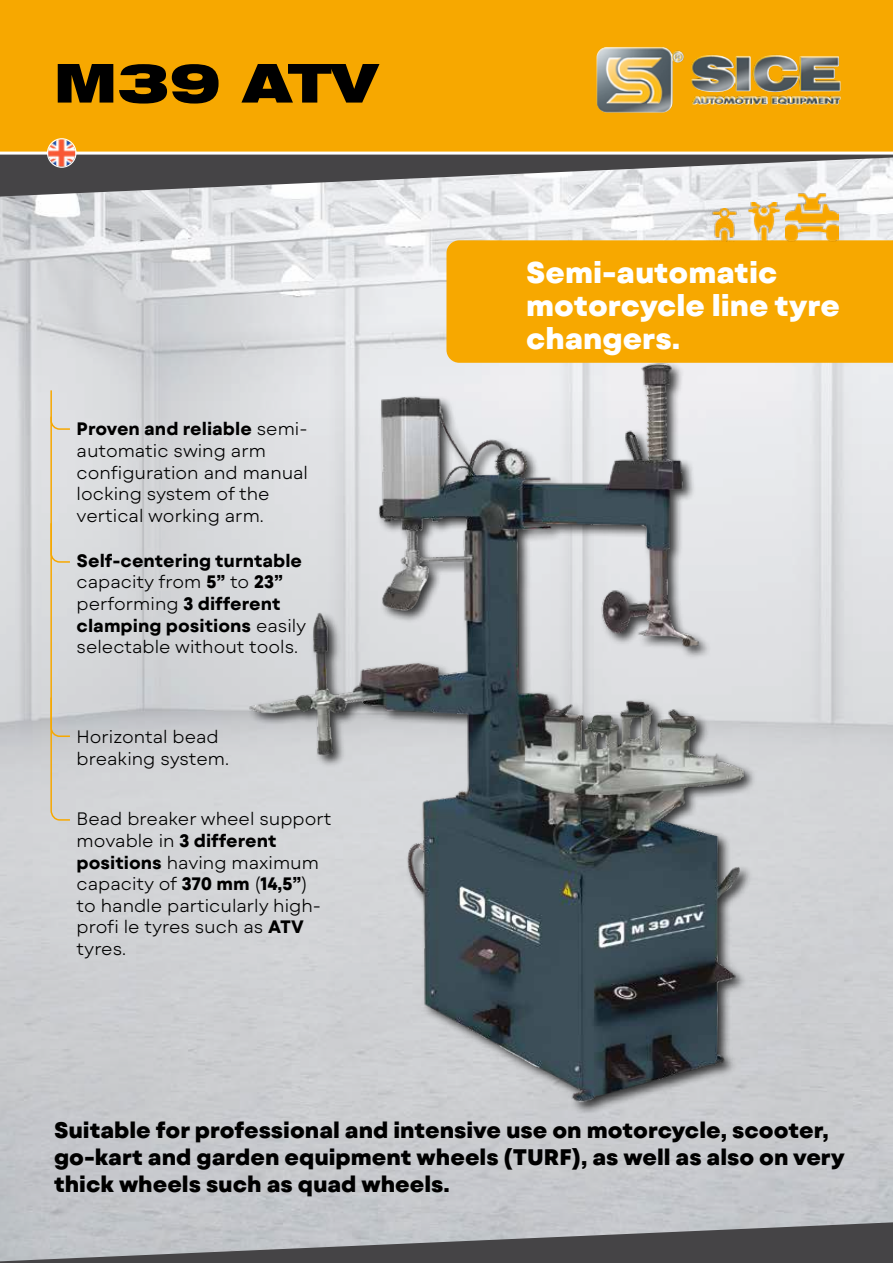
<style>
.page{position:relative;width:893px;height:1263px;background:#fff}
.page>*{position:absolute;margin:0;border:0;box-sizing:border-box;transform-origin:0 0}
.t1{font:900 expanded 54px "Helvetica Neue LT Std";color:#000}
.t2{font:800 30px/33px "Mont Blanc";color:#fff}
.t3{font:800 22.5px/27px "Mont Blanc";color:#000}
.t4{font:300 18px/21.6px "Mont Blanc";color:#000}
.t5{font:700 18px/21.6px "Mont Blanc";color:#000}
.s1{font-weight:700}
.s2{font-weight:300}
</style>
<div class="page">
<img style="left:0;top:196px;width:893px;height:1026px">
<svg style="left:0;top:155px;width:893px;height:41px;background:#909092"></svg>
<svg style="left:0;top:1222px;width:893px;height:41px;background:#818185"></svg>
<div style="left:0;top:0;width:893px;height:155px;background:#f7a800"></div>
<div style="left:446px;top:240px;width:447px;height:123px;background:#f7a800"></div>
<img style="left:596px;top:47px;width:244px;height:66px">
<img style="left:745px;top:203px;width:38px;height:39px">
<img style="left:786px;top:190px;width:53px;height:54px">
<img style="left:708px;top:209px;width:32px;height:32px">
<img style="left:233px;top:249px;width:586px;height:866px">
<img style="left:48px;top:139px;width:27px;height:28px;border-radius:14px">
<div style="left:47px;top:138px;width:30px;height:30px;border:1px solid #fff;border-radius:50%"></div>
<svg style="left:50px;top:389px;width:21px;height:432px;background:#dad4c8"></svg>
<h1 class="t1" style="left:54px;top:48px;width:325px">M39 ATV</h1>
<p class="t4" style="left:77px;top:418px;width:233px"><span class="s1">Proven and reliable</span> semi&shy;automatic swing arm configuration and manual locking system of the vertical working arm.</p>
<p class="t5" style="left:77px;top:550px;width:231px">Self-centering turntable <span class="s2">capacity from</span> 5” <span class="s2">to</span> 23” <span class="s2">performing</span> 3 different clamping positions <span class="s2">easily selectable without tools.</span></p>
<p class="t4" style="left:77px;top:726px;width:154px">Horizontal bead breaking system.</p>
<p class="t4" style="left:77px;top:808px;width:256px">Bead breaker wheel support movable in <span class="s1">3 different positions</span> having maximum capacity of <span class="s1">370 mm</span> (<span class="s1">14,5”</span>)<br>to handle particularly high&shy;profi le tyres such as <span class="s1">ATV </span>tyres.</p>
<h2 class="t2" style="left:526px;top:257px;width:315px">Semi-automatic motorcycle line tyre changers.</h2>
<p class="t3" style="left:54px;top:1117px;width:792px">Suitable for professional and intensive use on motorcycle, scooter, go-kart and garden equipment wheels (TURF), as well as also on very thick wheels such as quad wheels.</p>
</div>
